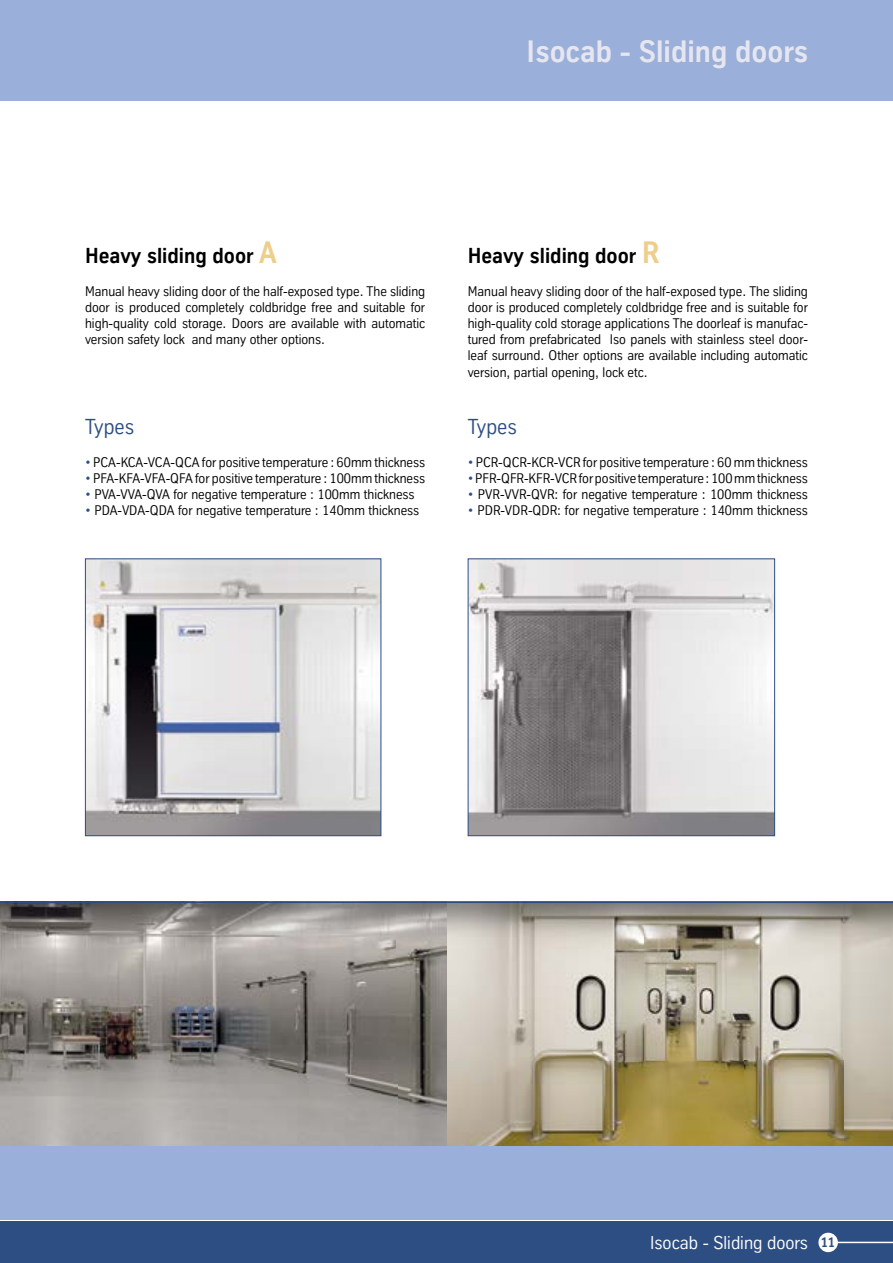
<style>
.page{position:relative;width:893px;height:1263px;background:#fff}
.page>*{position:absolute;margin:0;border:0;box-sizing:border-box;transform-origin:0 0}
.t1{font:700 30px "TK Type";color:#e5e6ef}
.t2{font:700 21px "TK Type";color:#000}
.t3{font:21px "TK Type";color:#2d4e83}
.t4{font:18px "TK Type";color:#fff}
.t5{font:13.5px/16.2px "TK Type";color:#000;text-align:justify}
.t6{font:700 13.5px "TK Type";color:#2d4e83}
.s1{font-size:30px;color:#eece8b}
.s2{color:#2d4e83}
</style>
<div class="page">
<img style="left:0;top:903px;width:893px;height:244px">
<hr style="left:0;top:901px;width:893px;height:2px;background:#2d4e83">
<svg style="left:0;top:1219px;width:893px;height:3px"></svg>
<div style="left:0;top:1222px;width:893px;height:41px;background:#2d4e83"></div>
<div style="left:0;top:0;width:893px;height:100px;background:#9aafd9"></div>
<img style="left:87px;top:560px;width:292px;height:274px">
<div style="left:85px;top:558px;width:296px;height:278px;border:1px solid #2d4e83"></div>
<img style="left:470px;top:560px;width:303px;height:274px">
<div style="left:468px;top:558px;width:307px;height:278px;border:1px solid #2d4e83"></div>
<hr style="left:837px;top:1242px;width:56px;height:1px;background:#fff">
<div style="left:818px;top:1233px;width:20px;height:19px;background:#fff;border-radius:50%"></div>
<h1 class="t1" style="left:526px;top:35px;width:283px">Isocab - Sliding doors</h1>
<h2 class="t2" style="left:85px;top:245px;width:193px">Heavy sliding door <span class="s1">A</span></h2>
<p class="t5" style="left:85px;top:283px;width:342px">Manual heavy sliding door of the half-exposed type. The sliding door is produced completely coldbridge free and suitable for high-quality cold storage. Doors are available with automatic version safety lock and many other options.</p>
<h2 class="t3" style="left:85px;top:416px;width:51px">Types</h2>
<p class="t5" style="left:85px;top:454px;width:342px"><span class="s2">•</span> PCA-KCA-VCA-QCA for positive temperature : 60mm thickness</p>
<p class="t5" style="left:85px;top:470px;width:342px"><span class="s2">•</span> PFA-KFA-VFA-QFA for positive temperature : 100mm thickness</p>
<p class="t5" style="left:85px;top:486px;width:331px"><span class="s2">•</span> PVA-VVA-QVA for negative temperature : 100mm thickness</p>
<p class="t5" style="left:85px;top:503px;width:336px"><span class="s2">•</span> PDA-VDA-QDA for negative temperature : 140mm thickness</p>
<h2 class="t2" style="left:468px;top:245px;width:193px">Heavy sliding door <span class="s1">R</span></h2>
<p class="t5" style="left:468px;top:283px;width:342px">Manual heavy sliding door of the half-exposed type. The sliding door is produced completely coldbridge free and is suitable for high-quality cold storage applications The doorleaf is manufac&shy;tured from prefabricated Iso panels with stainless steel door&shy;leaf surround. Other options are available including automatic version, partial opening, lock etc.</p>
<h2 class="t3" style="left:468px;top:416px;width:51px">Types</h2>
<p class="t5" style="left:468px;top:454px;width:342px"><span class="s2">•</span> PCR-QCR-KCR-VCR for positive temperature : 60 mm thickness</p>
<p class="t5" style="left:468px;top:470px;width:342px"><span class="s2">•</span> PFR-QFR-KFR-VCR for positive temperature : 100 mm thickness</p>
<p class="t5" style="left:468px;top:486px;width:342px"><span class="s2">•</span> PVR-VVR-QVR: for negative temperature : 100mm thickness</p>
<p class="t5" style="left:468px;top:503px;width:342px"><span class="s2">•</span> PDR-VDR-QDR: for negative temperature : 140mm thickness</p>
<h3 class="t4" style="left:650px;top:1233px;width:159px">Isocab - Sliding doors</h3>
<p class="t6" style="left:820px;top:1235px;width:16px">11</p>
</div>
